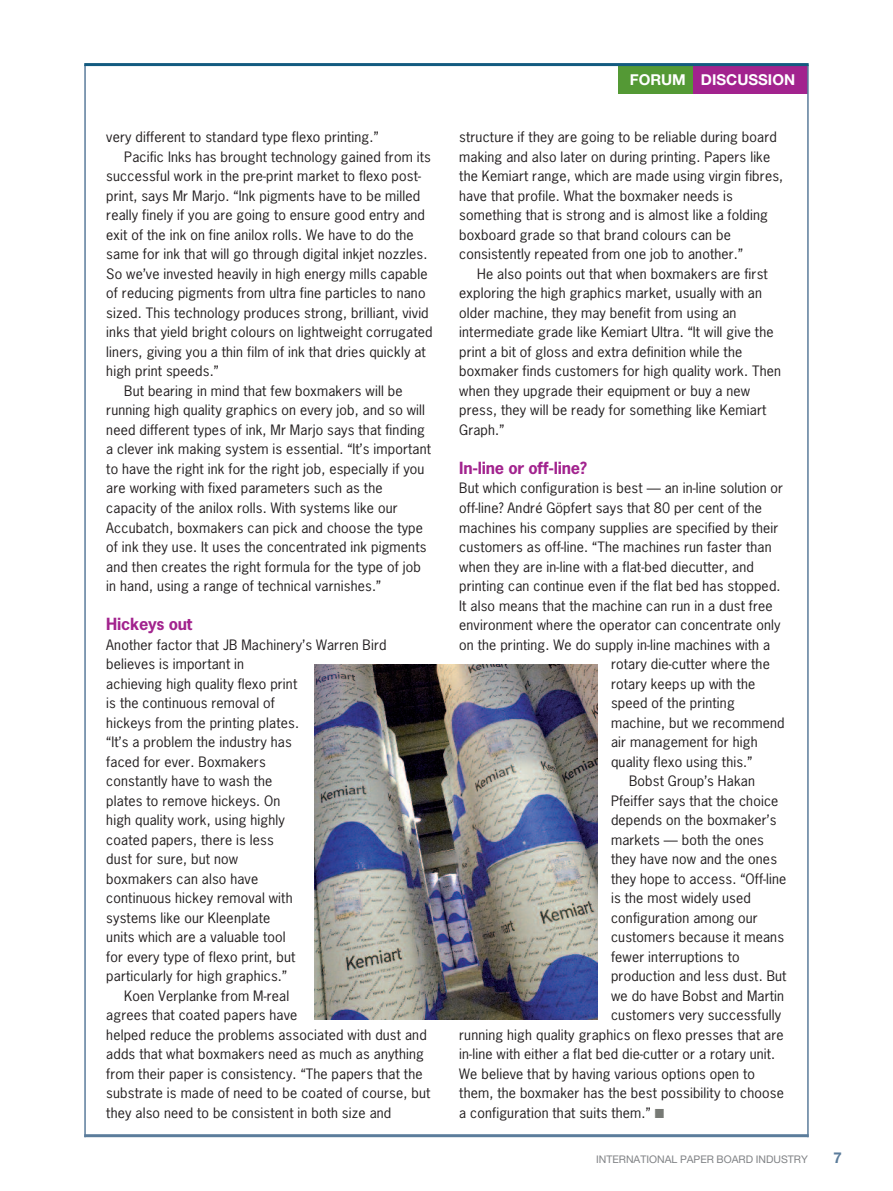
<style>
.page{position:relative;width:893px;height:1191px;background:#fff}
.page>*{position:absolute;margin:0;border:0;box-sizing:border-box;transform-origin:0 0}
.t1{font:700 15.75px "News Gothic";letter-spacing:-.015em;color:#a2238e;scale:1.04 1}
.t2{font:700 15px "Helvetica Neue";color:#fff}
.t3{font:700 15px "Helvetica Neue";color:#5b7c9b}
.t4{font:13.5px/19.5px "News Gothic";letter-spacing:.01em;color:#231f20;scale:1.04 1}
.t5{font:10.5px "Helvetica Neue";color:#808285}
.s1{color:#777a75}
</style>
<div class="page">
<div style="left:618px;top:65px;width:90px;height:29px;background:#549935"></div>
<div style="left:694px;top:65px;width:114px;height:29px;background:#a2238e"></div>
<hr style="left:84px;top:65px;width:2px;height:1072px;background:#5b7c9b">
<hr style="left:807px;top:65px;width:2px;height:1072px;background:#5b7c9b">
<hr style="left:84px;top:63px;width:725px;height:3px;background:#135b80">
<hr style="left:84px;top:1134px;width:725px;height:3px;background:#5b7c9b">
<img style="left:314px;top:665px;width:283px;height:354px">
<p class="t4" style="left:106px;top:128px;width:263px">very different to standard type flexo printing.”</p>
<p class="t4" style="left:124px;top:147px;width:296px">Pacific Inks has brought technology gained from its</p>
<p class="t4" style="left:106px;top:167px;width:304px">successful work in the pre-print market to flexo post-</p>
<p class="t4" style="left:106px;top:186px;width:303px">print, says Mr Marjo. “Ink pigments have to be milled</p>
<p class="t4" style="left:106px;top:206px;width:308px">really finely if you are going to ensure good entry and</p>
<p class="t4" style="left:106px;top:225px;width:297px">exit of the ink on fine anilox rolls. We have to do the</p>
<p class="t4" style="left:106px;top:245px;width:310px">same for ink that will go through digital inkjet nozzles.</p>
<p class="t4" style="left:106px;top:264px;width:310px">So we’ve invested heavily in high energy mills capable</p>
<p class="t4" style="left:106px;top:284px;width:308px">of reducing pigments from ultra fine particles to nano</p>
<p class="t4" style="left:106px;top:303px;width:312px">sized. This technology produces strong, brilliant, vivid</p>
<p class="t4" style="left:106px;top:323px;width:315px">inks that yield bright colours on lightweight corrugated</p>
<p class="t4" style="left:106px;top:342px;width:309px">liners, giving you a thin film of ink that dries quickly at</p>
<p class="t4" style="left:106px;top:362px;width:110px">high print speeds.”</p>
<p class="t4" style="left:124px;top:381px;width:269px">But bearing in mind that few boxmakers will be</p>
<p class="t4" style="left:106px;top:401px;width:308px">running high quality graphics on every job, and so will</p>
<p class="t4" style="left:106px;top:420px;width:308px">need different types of ink, Mr Marjo says that finding</p>
<p class="t4" style="left:106px;top:440px;width:314px">a clever ink making system is essential. “It’s important</p>
<p class="t4" style="left:106px;top:459px;width:307px">to have the right ink for the right job, especially if you</p>
<p class="t4" style="left:106px;top:479px;width:267px">are working with fixed parameters such as the</p>
<p class="t4" style="left:106px;top:498px;width:282px">capacity of the anilox rolls. With systems like our</p>
<p class="t4" style="left:106px;top:518px;width:306px">Accubatch, boxmakers can pick and choose the type</p>
<p class="t4" style="left:106px;top:537px;width:309px">of ink they use. It uses the concentrated ink pigments</p>
<p class="t4" style="left:106px;top:557px;width:304px">and then creates the right formula for the type of job</p>
<p class="t4" style="left:106px;top:576px;width:266px">in hand, using a range of technical varnishes.”</p>
<p class="t1" style="left:106px;top:615px;width:84px">Hickeys out</p>
<p class="t4" style="left:106px;top:635px;width:271px">Another factor that JB Machinery’s Warren Bird</p>
<p class="t4" style="left:106px;top:654px;width:134px">believes is important in</p>
<p class="t4" style="left:106px;top:674px;width:185px">achieving high quality flexo print</p>
<p class="t4" style="left:106px;top:693px;width:164px">is the continuous removal of</p>
<p class="t4" style="left:106px;top:713px;width:187px">hickeys from the printing plates.</p>
<p class="t4" style="left:106px;top:732px;width:180px">“It’s a problem the industry has</p>
<p class="t4" style="left:106px;top:752px;width:155px">faced for ever. Boxmakers</p>
<p class="t4" style="left:106px;top:771px;width:161px">constantly have to wash the</p>
<p class="t4" style="left:106px;top:791px;width:169px">plates to remove hickeys. On</p>
<p class="t4" style="left:106px;top:810px;width:173px">high quality work, using highly</p>
<p class="t4" style="left:106px;top:830px;width:163px">coated papers, there is less</p>
<p class="t4" style="left:106px;top:849px;width:128px">dust for sure, but now</p>
<p class="t4" style="left:106px;top:869px;width:148px">boxmakers can also have</p>
<p class="t4" style="left:106px;top:888px;width:181px">continuous hickey removal with</p>
<p class="t4" style="left:106px;top:908px;width:159px">systems like our Kleenplate</p>
<p class="t4" style="left:106px;top:927px;width:174px">units which are a valuable tool</p>
<p class="t4" style="left:106px;top:947px;width:183px">for every type of flexo print, but</p>
<p class="t4" style="left:106px;top:966px;width:175px">particularly for high graphics.”</p>
<p class="t4" style="left:124px;top:986px;width:160px">Koen Verplanke from M-real</p>
<p class="t4" style="left:106px;top:1005px;width:185px">agrees that coated papers have</p>
<p class="t4" style="left:106px;top:1025px;width:310px">helped reduce the problems associated with dust and</p>
<p class="t4" style="left:106px;top:1044px;width:307px">adds that what boxmakers need as much as anything</p>
<p class="t4" style="left:106px;top:1064px;width:306px">from their paper is consistency. “The papers that the</p>
<p class="t4" style="left:106px;top:1083px;width:313px">substrate is made of need to be coated of course, but</p>
<p class="t4" style="left:106px;top:1103px;width:276px">they also need to be consistent in both size and</p>
<p class="t2" style="left:630px;top:70px;width:167px">FORUM DISCUSSION</p>
<p class="t4" style="left:459px;top:128px;width:313px">structure if they are going to be reliable during board making and also later on during printing. Papers like the Kemiart range, which are made using virgin fibres, have that profile. What the boxmaker needs is something that is strong and is almost like a folding boxboard grade so that brand colours can be consistently repeated from one job to another.”</p>
<p class="t4" style="left:459px;top:264px;width:311px;text-indent:18px">He also points out that when boxmakers are first exploring the high graphics market, usually with an older machine, they may benefit from using an intermediate grade like Kemiart Ultra. “It will give the print a bit of gloss and extra definition while the boxmaker finds customers for high quality work. Then when they upgrade their equipment or buy a new press, they will be ready for something like Kemiart Graph.”</p>
<p class="t1" style="left:459px;top:459px;width:125px">In-line or off-line?</p>
<p class="t4" style="left:459px;top:479px;width:313px">But which configuration is best — an in-line solution or</p>
<p class="t4" style="left:459px;top:498px;width:293px">off-line? André Göpfert says that 80 per cent of the</p>
<p class="t4" style="left:459px;top:518px;width:308px">machines his company supplies are specified by their</p>
<p class="t4" style="left:459px;top:537px;width:302px">customers as off-line. “The machines run faster than</p>
<p class="t4" style="left:459px;top:557px;width:285px">when they are in-line with a flat-bed diecutter, and</p>
<p class="t4" style="left:459px;top:576px;width:310px">printing can continue even if the flat bed has stopped.</p>
<p class="t4" style="left:459px;top:596px;width:303px">It also means that the machine can run in a dust free</p>
<p class="t4" style="left:459px;top:615px;width:310px">environment where the operator can concentrate only</p>
<p class="t4" style="left:459px;top:635px;width:300px">on the printing. We do supply in-line machines with a</p>
<p class="t4" style="left:611px;top:654px;width:154px">rotary die-cutter where the</p>
<p class="t4" style="left:611px;top:674px;width:140px">rotary keeps up with the</p>
<p class="t4" style="left:611px;top:693px;width:121px">speed of the printing</p>
<p class="t4" style="left:611px;top:713px;width:168px">machine, but we recommend</p>
<p class="t4" style="left:611px;top:732px;width:142px">air management for high</p>
<p class="t4" style="left:611px;top:752px;width:137px">quality flexo using this.”</p>
<p class="t4" style="left:629px;top:771px;width:123px">Bobst Group’s Hakan</p>
<p class="t4" style="left:611px;top:791px;width:162px">Pfeiffer says that the choice</p>
<p class="t4" style="left:611px;top:810px;width:161px">depends on the boxmaker’s</p>
<p class="t4" style="left:611px;top:830px;width:148px">markets — both the ones</p>
<p class="t4" style="left:611px;top:849px;width:161px">they have now and the ones</p>
<p class="t4" style="left:611px;top:869px;width:170px">they hope to access. “Off-line</p>
<p class="t4" style="left:611px;top:888px;width:136px">is the most widely used</p>
<p class="t4" style="left:611px;top:908px;width:143px">configuration among our</p>
<p class="t4" style="left:611px;top:927px;width:168px">customers because it means</p>
<p class="t4" style="left:611px;top:947px;width:125px">fewer interruptions to</p>
<p class="t4" style="left:611px;top:966px;width:170px">production and less dust. But</p>
<p class="t4" style="left:611px;top:986px;width:168px">we do have Bobst and Martin</p>
<p class="t4" style="left:611px;top:1005px;width:165px">customers very successfully</p>
<p class="t4" style="left:459px;top:1025px;width:313px">running high quality graphics on flexo presses that are</p>
<p class="t4" style="left:459px;top:1044px;width:305px">in-line with either a flat bed die-cutter or a rotary unit.</p>
<p class="t4" style="left:459px;top:1064px;width:286px">We believe that by having various options open to</p>
<p class="t4" style="left:459px;top:1083px;width:314px">them, the boxmaker has the best possibility to choose</p>
<p class="t4" style="left:459px;top:1103px;width:198px">a configuration that suits them.” <span class="s1">■</span></p>
<p class="t5" style="left:596px;top:1153px;width:213px">INTERNATIONAL PAPER BOARD INDUSTRY</p>
<p class="t3" style="left:834px;top:1148px;width:10px">7</p>
</div>
